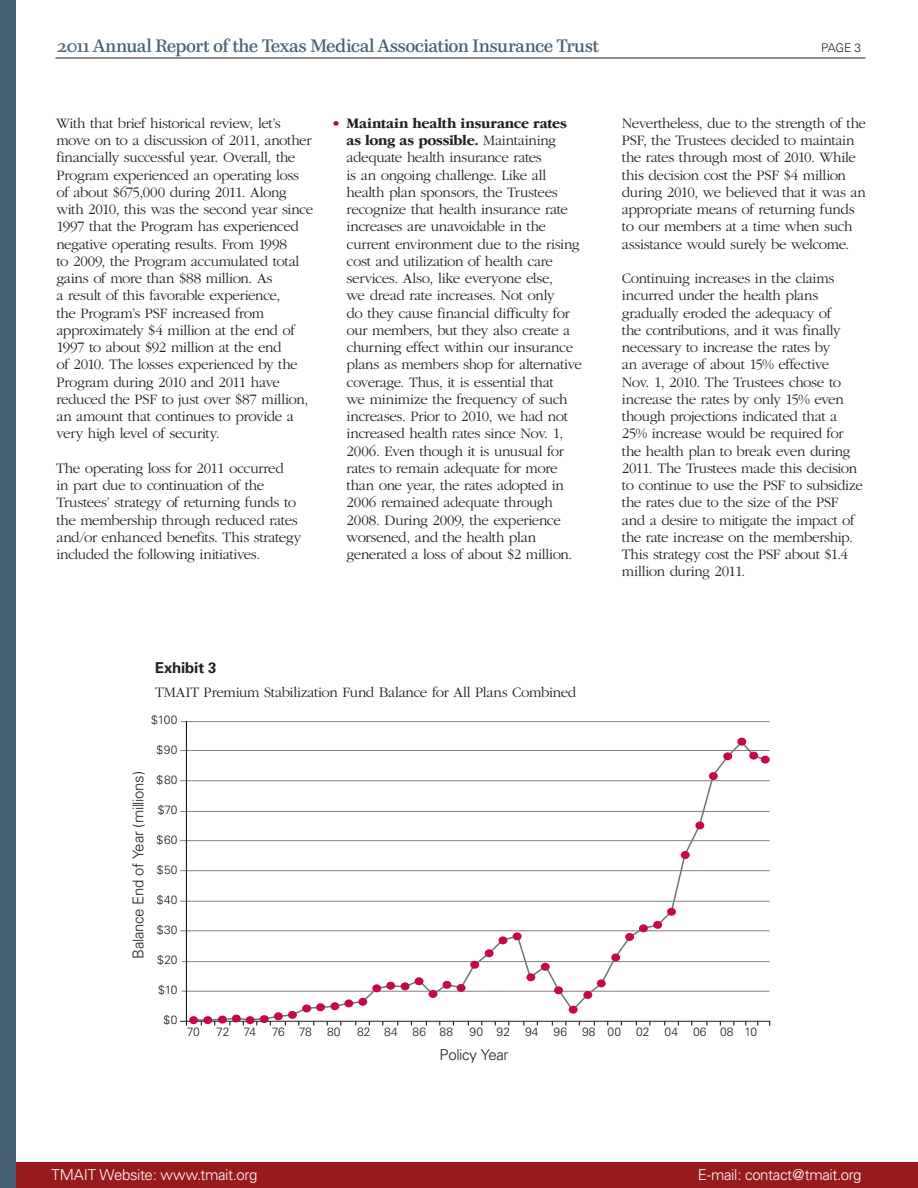
<style>
.page{position:relative;width:918px;height:1188px;background:#fff}
.page>*{position:absolute;margin:0;border:0;box-sizing:border-box;transform-origin:0 0}
.t1{font:18px "Paperback 12";letter-spacing:-.025em;color:#466272}
.t2{font:300 15px/17.2px "Garamond";letter-spacing:-.025em;color:#231f20}
.t3{font:700 15px/17.2px "Garamond IT Cby BT";letter-spacing:-.015em;color:#231f20;text-align:center}
.t4{font:300 15px "Univers";letter-spacing:-.025em;color:#fff}
.t5{font:300 15px "Univers";letter-spacing:-.025em;color:#231f20}
.t6{font:700 15px "Univers";letter-spacing:-.01em;color:#231f20}
.t7{font:300 12px "Univers";letter-spacing:.015em;color:#231f20}
.s1{font-family:"Garamond";font-weight:300;color:#991a1e}
.s2{font-family:"Garamond";font-weight:300}
</style>
<div class="page">
<div style="left:0;top:1162px;width:918px;height:26px;background:#991a1e"></div>
<div style="left:0;top:0;width:16px;height:1188px;background:#466272"></div>
<hr style="left:56px;top:58px;width:810px;height:1px;background:#231f20">
<svg style="left:192px;top:745px;width:551px;height:276px"></svg>
<hr style="left:181px;top:721px;width:589px;height:1px;background:#867f7c">
<hr style="left:180px;top:750px;width:590px;height:1px;background:#867f7c">
<hr style="left:180px;top:780px;width:590px;height:1px;background:#867f7c">
<hr style="left:180px;top:811px;width:590px;height:1px;background:#867f7c">
<hr style="left:180px;top:840px;width:590px;height:1px;background:#867f7c">
<hr style="left:180px;top:870px;width:590px;height:1px;background:#867f7c">
<hr style="left:180px;top:901px;width:590px;height:1px;background:#867f7c">
<hr style="left:182px;top:961px;width:588px;height:1px;background:#867f7c">
<hr style="left:180px;top:930px;width:590px;height:1px;background:#867f7c">
<hr style="left:182px;top:991px;width:588px;height:1px;background:#867f7c">
<hr style="left:186px;top:721px;width:1px;height:304px;background:#000">
<hr style="left:180px;top:1021px;width:590px;height:1px;background:#231f20">
<div style="left:723px;top:752px;width:9px;height:8px;background:#c50750;border-radius:50%"></div>
<div style="left:709px;top:772px;width:9px;height:8px;background:#c50750;border-radius:50%"></div>
<div style="left:695px;top:821px;width:9px;height:8px;background:#c50750;border-radius:50%"></div>
<div style="left:681px;top:851px;width:9px;height:8px;background:#c50750;border-radius:50%"></div>
<div style="left:667px;top:908px;width:9px;height:8px;background:#c50750;border-radius:50%"></div>
<div style="left:653px;top:921px;width:9px;height:8px;background:#c50750;border-radius:50%"></div>
<div style="left:639px;top:924px;width:9px;height:8px;background:#c50750;border-radius:50%"></div>
<div style="left:625px;top:933px;width:9px;height:8px;background:#c50750;border-radius:50%"></div>
<div style="left:611px;top:953px;width:9px;height:8px;background:#c50750;border-radius:50%"></div>
<div style="left:541px;top:963px;width:9px;height:8px;background:#c50750;border-radius:50%"></div>
<div style="left:526px;top:973px;width:9px;height:8px;background:#c50750;border-radius:50%"></div>
<div style="left:554px;top:986px;width:9px;height:8px;background:#c50750;border-radius:50%"></div>
<div style="left:569px;top:1006px;width:9px;height:8px;background:#c50750;border-radius:50%"></div>
<div style="left:583px;top:991px;width:9px;height:8px;background:#c50750;border-radius:50%"></div>
<div style="left:597px;top:979px;width:9px;height:8px;background:#c50750;border-radius:50%"></div>
<div style="left:513px;top:932px;width:9px;height:8px;background:#c50750;border-radius:50%"></div>
<div style="left:499px;top:936px;width:8px;height:8px;background:#c50750;border-radius:50%"></div>
<div style="left:485px;top:949px;width:9px;height:8px;background:#c50750;border-radius:50%"></div>
<div style="left:470px;top:961px;width:9px;height:8px;background:#c50750;border-radius:50%"></div>
<div style="left:457px;top:984px;width:9px;height:8px;background:#c50750;border-radius:50%"></div>
<div style="left:442px;top:981px;width:9px;height:8px;background:#c50750;border-radius:50%"></div>
<div style="left:429px;top:990px;width:8px;height:8px;background:#c50750;border-radius:50%"></div>
<div style="left:415px;top:977px;width:9px;height:8px;background:#c50750;border-radius:50%"></div>
<div style="left:401px;top:982px;width:9px;height:8px;background:#c50750;border-radius:50%"></div>
<div style="left:386px;top:982px;width:9px;height:8px;background:#c50750;border-radius:50%"></div>
<div style="left:372px;top:984px;width:9px;height:8px;background:#c50750;border-radius:50%"></div>
<div style="left:358px;top:998px;width:9px;height:8px;background:#c50750;border-radius:50%"></div>
<div style="left:344px;top:999px;width:9px;height:8px;background:#c50750;border-radius:50%"></div>
<div style="left:330px;top:1002px;width:9px;height:8px;background:#c50750;border-radius:50%"></div>
<div style="left:316px;top:1003px;width:9px;height:8px;background:#c50750;border-radius:50%"></div>
<div style="left:302px;top:1004px;width:9px;height:8px;background:#c50750;border-radius:50%"></div>
<div style="left:288px;top:1011px;width:9px;height:8px;background:#c50750;border-radius:50%"></div>
<div style="left:274px;top:1012px;width:9px;height:8px;background:#c50750;border-radius:50%"></div>
<div style="left:260px;top:1015px;width:9px;height:8px;background:#c50750;border-radius:50%"></div>
<div style="left:246px;top:1016px;width:9px;height:8px;background:#c50750;border-radius:50%"></div>
<div style="left:232px;top:1015px;width:9px;height:8px;background:#c50750;border-radius:50%"></div>
<div style="left:218px;top:1016px;width:9px;height:8px;background:#c50750;border-radius:50%"></div>
<div style="left:203px;top:1016px;width:9px;height:8px;background:#c50750;border-radius:50%"></div>
<div style="left:189px;top:1016px;width:9px;height:8px;background:#c50750;border-radius:50%"></div>
<div style="left:737px;top:738px;width:9px;height:8px;background:#c50750;border-radius:50%"></div>
<svg style="left:740px;top:740px;width:29px;height:22px"></svg>
<div style="left:761px;top:756px;width:9px;height:8px;background:#c50750;border-radius:50%"></div>
<div style="left:749px;top:752px;width:9px;height:8px;background:#c50750;border-radius:50%"></div>
<p class="t1" style="left:57px;top:34px;width:544px">2011 Annual Report of the Texas Medical Association Insurance Trust</p>
<p class="t7" style="left:821px;top:40px;width:41px">page 3</p>
<p class="t2" style="left:56px;top:115px;width:259px">With that brief historical review, let’s move on to a discussion of 2011, another financially successful year. Overall, the Program experienced an operating loss of about $675,000 during 2011. Along with 2010, this was the second year since 1997 that the Program has experienced negative operating results. From 1998<br>to 2009, the Program accumulated total gains of more than $88 million. As<br>a result of this favorable experience,<br>the Program’s PSF increased from approximately $4 million at the end of 1997 to about $92 million at the end<br>of 2010. The losses experienced by the Program during 2010 and 2011 have reduced the PSF to just over $87 million, an amount that continues to provide a very high level of security.</p>
<p class="t2" style="left:56px;top:460px;width:247px">The operating loss for 2011 occurred<br>in part due to continuation of the Trustees’ strategy of returning funds to the membership through reduced rates and/or enhanced benefits. This strategy included the following initiatives.</p>
<p class="t3" style="left:332px;top:114px;width:237px"><span class="s1">•</span> Maintain health insurance rates as long as possible. <span class="s2">Maintaining</span></p>
<p class="t2" style="left:347px;top:149px;width:237px">adequate health insurance rates<br>is an ongoing challenge. Like all health plan sponsors, the Trustees recognize that health insurance rate increases are unavoidable in the current environment due to the rising cost and utilization of health care services. Also, like everyone else,<br>we dread rate increases. Not only<br>do they cause financial difficulty for our members, but they also create a churning effect within our insurance plans as members shop for alternative coverage. Thus, it is essential that<br>we minimize the frequency of such increases. Prior to 2010, we had not increased health rates since Nov. 1, 2006. Even though it is unusual for rates to remain adequate for more than one year, the rates adopted in 2006 remained adequate through 2008. During 2009, the experience worsened, and the health plan generated a loss of about $2 million.</p>
<p class="t6" style="left:155px;top:658px;width:63px">Exhibit 3</p>
<p class="t2" style="left:155px;top:684px;width:423px">TMAIT Premium Stabilization Fund Balance for All Plans Combined</p>
<p class="t7" style="left:151px;top:713px;width:28px">$100</p>
<p class="t7" style="left:157px;top:743px;width:23px">$90</p>
<p class="t7" style="left:157px;top:773px;width:22px">$80</p>
<p class="t7" style="left:158px;top:803px;width:21px">$70</p>
<p class="t7" style="left:157px;top:833px;width:22px">$60</p>
<p class="t7" style="left:157px;top:863px;width:22px">$50</p>
<p class="t7" style="left:157px;top:893px;width:22px">$40</p>
<p class="t7" style="left:157px;top:923px;width:22px">$30</p>
<p class="t7" style="left:157px;top:953px;width:22px">$20</p>
<p class="t7" style="left:158px;top:983px;width:21px">$10</p>
<p class="t7" style="left:164px;top:1013px;width:16px">$0</p>
<p class="t5" style="left:129px;top:959px;width:190px;rotate:-90deg">Balance End of Year (millions)</p>
<p class="t2" style="left:622px;top:115px;width:246px">Nevertheless, due to the strength of the PSF, the Trustees decided to maintain the rates through most of 2010. While this decision cost the PSF $4 million during 2010, we believed that it was an appropriate means of returning funds to our members at a time when such assistance would surely be welcome.</p>
<p class="t2" style="left:622px;top:270px;width:242px">Continuing increases in the claims incurred under the health plans gradually eroded the adequacy of<br>the contributions, and it was finally necessary to increase the rates by<br>an average of about 15% effective<br>Nov. 1, 2010. The Trustees chose to increase the rates by only 15% even though projections indicated that a 25% increase would be required for the health plan to break even during 2011. The Trustees made this decision to continue to use the PSF to subsidize the rates due to the size of the PSF and a desire to mitigate the impact of the rate increase on the membership.<br>This strategy cost the PSF about $1.4 million during 2011.</p>
<p class="t7" style="left:187px;top:1025px;width:15px">70</p>
<p class="t7" style="left:216px;top:1025px;width:41px">72 74</p>
<p class="t7" style="left:272px;top:1025px;width:42px">76 78</p>
<p class="t7" style="left:327px;top:1025px;width:15px">80</p>
<p class="t7" style="left:357px;top:1025px;width:97px">82 84 86 88</p>
<p class="t7" style="left:470px;top:1025px;width:153px">90 92 94 96 98 00</p>
<p class="t7" style="left:636px;top:1025px;width:15px">02</p>
<p class="t7" style="left:665px;top:1025px;width:94px">04 06 08 10</p>
<p class="t5" style="left:440px;top:1046px;width:71px">Policy Year</p>
<p class="t4" style="left:52px;top:1165px;width:207px">TMAIT Website: www.tmait.org</p>
<p class="t4" style="left:698px;top:1165px;width:165px">E-mail: contact@tmait.org</p>
</div>
